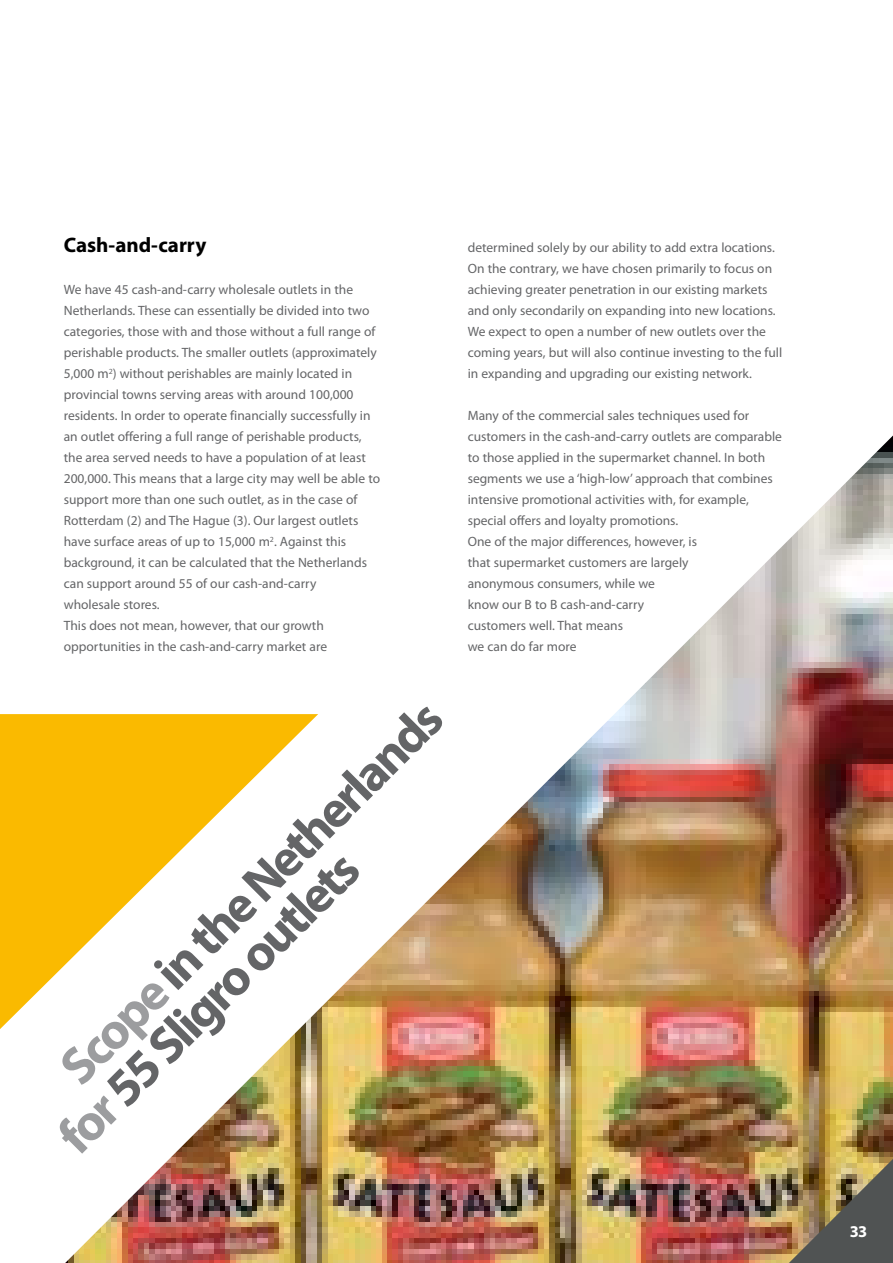
<style>
.page{position:relative;width:893px;height:1263px;background:#fff}
.page>*{position:absolute;margin:0;border:0;box-sizing:border-box;transform-origin:0 0}
.t1{font:700 51.75px/47.5px "Myriad Pro";color:#646567}
.t2{font:700 21px "Myriad Pro";color:#000}
.t3{font:700 16.5px "Myriad Pro";color:#fff}
.t4{font:13.5px/21px "Myriad Pro";color:#646567}
.s1{color:#9c9d9f}
</style>
<div class="page">
<img style="left:65px;top:435px;width:828px;height:828px">
<svg style="left:0;top:714px;width:318px;height:315px"></svg>
<svg style="left:789px;top:1159px;width:104px;height:104px;background:#7a6e51"></svg>
<h2 class="t2" style="left:64px;top:231px;width:144px">Cash-and-carry</h2>
<p class="t4" style="left:64px;top:279px;width:318px">We have 45 cash-and-carry wholesale outlets in the Netherlands. These can essentially be divided into two categories, those with and those without a full range of perishable products. The smaller outlets (approximately 5,000 m<sup>2</sup>) without perishables are mainly located in provincial towns serving areas with around 100,000 residents. In order to operate financially successfully in an outlet offering a full range of perishable products, the area served needs to have a population of at least 200,000. This means that a large city may well be able to support more than one such outlet, as in the case of Rotterdam (2) and The Hague (3). Our largest outlets have surface areas of up to 15,000 m<sup>2</sup>. Against this background, it can be calculated that the Netherlands can support around 55 of our cash-and-carry<br>wholesale stores.<br>This does not mean, however, that our growth opportunities in the cash-and-carry market are</p>
<h1 class="t1" style="left:15px;top:1092px;width:574px;text-indent:50px;rotate:-45deg"><span class="s1">Scope</span> in the Netherlands <span class="s1">for</span>55 Sligro outlets</h1>
<p class="t4" style="left:468px;top:237px;width:316px">determined solely by our ability to add extra locations.<br>On the contrary, we have chosen primarily to focus on achieving greater penetration in our existing markets and only secondarily on expanding into new locations.<br>We expect to open a number of new outlets over the coming years, but will also continue investing to the full in expanding and upgrading our existing network.</p>
<p class="t4" style="left:468px;top:405px;width:316px">Many of the commercial sales techniques used for customers in the cash-and-carry outlets are comparable to those applied in the supermarket channel. In both segments we use a ‘high-low’ approach that combines intensive promotional activities with, for example, special offers and loyalty promotions.<br>One of the major differences, however, is<br>that supermarket customers are largely<br>anonymous consumers, while we<br>know our B to B cash-and-carry<br>customers well. That means<br>we can do far more</p>
<p class="t3" style="left:850px;top:1221px;width:19px">33</p>
</div>
